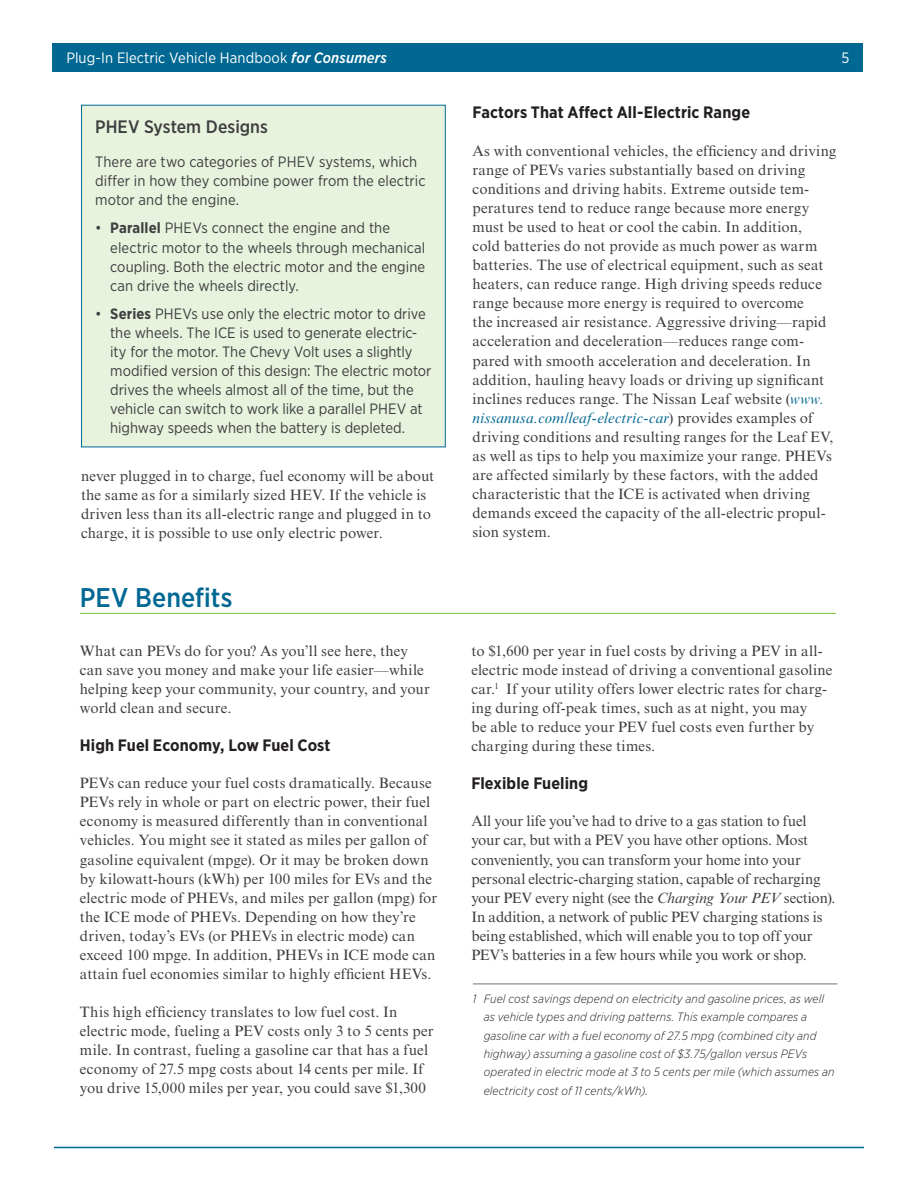
<style>
.page{position:relative;width:918px;height:1188px;background:#fff}
.page>*{position:absolute;margin:0;border:0;box-sizing:border-box;transform-origin:0 0}
.t1{font:500 27px "Gotham Narrow";color:#006893}
.t2{font:500 18px "Gotham Narrow";color:#3e3e3f}
.t3{font:700 16.5px "Gotham Narrow";letter-spacing:.005em;color:#231f20}
.t4{font:15px/19px "Times New Roman MT Std";letter-spacing:.01em;color:#3e3e3f}
.t5{font:15px/19px "Gotham Narrow";color:#3e3e3f}
.t6{font:15px/19px "Times New Roman MT Std";letter-spacing:-.01em;color:#3e3e3f}
.t7{font:15px "Gotham Narrow";letter-spacing:.005em;color:#fff}
.t8{font:italic 300 12px/18.3px "Gotham Narrow";letter-spacing:.01em;color:#231f20}
.s1{font-weight:500;font-style:italic}
.s2{font-weight:700}
.s3{font-style:italic;color:#006893}
.s4{font-style:italic}
</style>
<div class="page">
<div style="left:53px;top:44px;width:810px;height:28px;background:#006893"></div>
<hr style="left:54px;top:1147px;width:810px;height:1px;background:#006893">
<hr style="left:80px;top:613px;width:756px;height:1px;background:#79c142">
<div style="left:82px;top:105px;width:363px;height:342px;background:#e8f3de"></div>
<div style="left:81px;top:105px;width:365px;height:342px;border:1px solid #006893"></div>
<hr style="left:473px;top:984px;width:364px;height:1px;background:#6a747b">
<p class="t7" style="left:66px;top:48px;width:322px">Plug-In Electric Vehicle Handbook <span class="s1">for Consumers</span></p>
<p class="t7" style="left:842px;top:48px;width:9px">5</p>
<p class="t2" style="left:95px;top:116px;width:174px">PHEV System Designs</p>
<p class="t5" style="left:95px;top:152px;width:332px">There are two categories of PHEV systems, which differ in how they combine power from the electric motor and the engine.</p>
<p class="t5" style="left:110px;top:218px;width:317px;text-indent:-15px">• <span class="s2">Parallel</span> PHEVs connect the engine and the electric motor to the wheels through mechanical coupling. Both the electric motor and the engine can drive the wheels directly.</p>
<p class="t5" style="left:110px;top:304px;width:323px;text-indent:-15px">• <span class="s2">Series</span> PHEVs use only the electric motor to drive the wheels. The ICE is used to generate electric&shy;ity for the motor. The Chevy Volt uses a slightly modified version of this design: The electric motor drives the wheels almost all of the time, but the vehicle can switch to work like a parallel PHEV at highway speeds when the battery is depleted.</p>
<p class="t4" style="left:81px;top:466px;width:355px">never plugged in to charge, fuel economy will be about the same as for a similarly sized HEV. If the vehicle is driven less than its all-electric range and plugged in to charge, it is possible to use only electric power.</p>
<h1 class="t1" style="left:80px;top:580px;width:154px">PEV Benefits</h1>
<p class="t4" style="left:80px;top:641px;width:352px">What can PEVs do for you? As you’ll see here, they can save you money and make your life easier—while helping keep your community, your country, and your world clean and secure.</p>
<p class="t3" style="left:80px;top:734px;width:252px">High Fuel Economy, Low Fuel Cost</p>
<p class="t4" style="left:80px;top:774px;width:359px">PEVs can reduce your fuel costs dramatically. Because PEVs rely in whole or part on electric power, their fuel economy is measured differently than in conventional vehicles. You might see it stated as miles per gallon of gasoline equivalent (mpge). Or it may be broken down by kilowatt-hours (kWh) per 100 miles for EVs and the electric mode of PHEVs, and miles per gallon (mpg) for the ICE mode of PHEVs. Depending on how they’re driven, today’s EVs (or PHEVs in electric mode) can exceed 100 mpge. In addition, PHEVs in ICE mode can attain fuel economies similar to highly efficient HEVs.</p>
<p class="t4" style="left:80px;top:1002px;width:355px">This high efficiency translates to low fuel cost. In electric mode, fueling a PEV costs only 3 to 5 cents per mile. In contrast, fueling a gasoline car that has a fuel economy of 27.5 mpg costs about 14 cents per mile. If you drive 15,000 miles per year, you could save $1,300</p>
<p class="t3" style="left:472px;top:102px;width:279px">Factors That Affect All-Electric Range</p>
<p class="t4" style="left:472px;top:141px;width:365px">As with conventional vehicles, the efficiency and driving range of PEVs varies substantially based on driving conditions and driving habits. Extreme outside tem&shy;peratures tend to reduce range because more energy must be used to heat or cool the cabin. In addition,<br>cold batteries do not provide as much power as warm batteries. The use of electrical equipment, such as seat heaters, can reduce range. High driving speeds reduce range because more energy is required to overcome<br>the increased air resistance. Aggressive driving—rapid acceleration and deceleration—reduces range com&shy;pared with smooth acceleration and deceleration. In addition, hauling heavy loads or driving up significant inclines reduces range. The Nissan Leaf website (<span class="s3">www. nissanusa.com/leaf-electric-car</span>) provides examples of driving conditions and resulting ranges for the Leaf EV, as well as tips to help you maximize your range. PHEVs are affected similarly by these factors, with the added characteristic that the ICE is activated when driving demands exceed the capacity of the all-electric propul&shy;sion system.</p>
<p class="t4" style="left:471px;top:641px;width:363px">to $1,600 per year in fuel costs by driving a PEV in all&shy;electric mode instead of driving a conventional gasoline car.<sup>1</sup> If your utility offers lower electric rates for charg&shy;ing during off-peak times, such as at night, you may<br>be able to reduce your PEV fuel costs even further by charging during these times.</p>
<p class="t3" style="left:471px;top:772px;width:118px">Flexible Fueling</p>
<p class="t6" style="left:471px;top:812px;width:365px">All your life you’ve had to drive to a gas station to fuel your car, but with a PEV you have other options. Most conveniently, you can transform your home into your personal electric-charging station, capable of recharging your PEV every night (see the <span class="s4">Charging Your PEV</span> section).<br>In addition, a network of public PEV charging stations is being established, which will enable you to top off your PEV’s batteries in a few hours while you work or shop.</p>
<p class="t8" style="left:484px;top:989px;width:352px;text-indent:-11px">1 Fuel cost savings depend on electricity and gasoline prices, as well as vehicle types and driving patterns. This example compares a gasoline car with a fuel economy of 27.5 mpg (combined city and highway) assuming a gasoline cost of $3.75/gallon versus PEVs operated in electric mode at 3 to 5 cents per mile (which assumes an electricity cost of 11 cents/kWh).</p>
</div>
